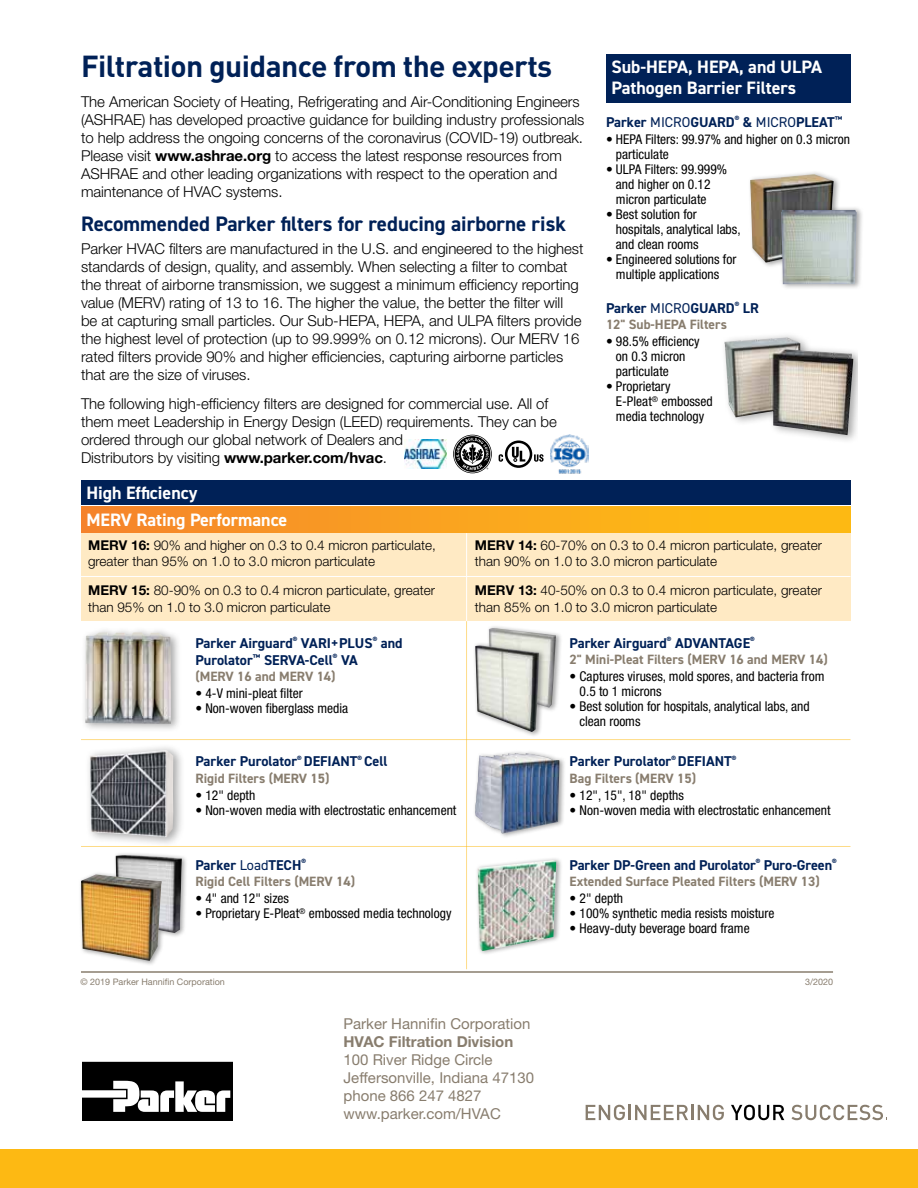
<style>
.page{position:relative;width:918px;height:1188px;background:#fff}
.page>*{position:absolute;margin:0;border:0;box-sizing:border-box;transform-origin:0 0}
.t1{font:700 30px "DINOT";letter-spacing:-.02em;color:#002157}
.t2{font:700 21px "DIN2014";color:#002157}
.t3{font:700 18px/21px "DIN2014";color:#fff}
.t4{font:300 15px/18px "Helvetica Neue LT Std";letter-spacing:-.005em;color:#000}
.t5{font:15px/18px "Helvetica Neue LT Std";color:#887d6e}
.t6{font:700 15px "Helvetica Neue LT Std";color:#887d6e}
.t7{font:700 14.25px/17.1px "DIN2014";color:#002157}
.t8{font:condensed 13.5px/15px "Helvetica Neue LT Std";color:#000}
.t9{font:300 13.5px/16.2px "Helvetica Neue LT Std";color:#000}
.t10{font:700 13.5px "DIN2014";color:#887d6e}
.t11{font:9px "Helvetica Neue LT Std";color:#887d6e}
.s1{font-weight:700}
.s2{font-weight:400}
</style>
<div class="page">
<hr style="left:466px;top:615px;width:1px;height:354px;background:#fdb913">
<svg style="left:586px;top:1105px;width:102px;height:15px"></svg>
<hr style="left:691px;top:1105px;width:3px;height:15px;background:#887d6e">
<svg style="left:698px;top:1105px;width:26px;height:15px"></svg>
<svg style="left:731px;top:1105px;width:53px;height:15px"></svg>
<svg style="left:791px;top:1105px;width:96px;height:15px"></svg>
<div style="left:0;top:1150px;width:918px;height:38px;background:#fdb913"></div>
<svg style="left:83px;top:1062px;width:150px;height:58px"></svg>
<hr style="left:81px;top:971px;width:752px;height:2px;background:#887d6e">
<div style="left:487px;top:625px;width:75px;height:88px;background:#000;opacity:.35"></div>
<img style="left:489px;top:628px;width:67px;height:80px">
<div style="left:473px;top:642px;width:73px;height:95px;background:#000;opacity:.35"></div>
<img style="left:475px;top:645px;width:64px;height:87px">
<div style="left:720px;top:331px;width:138px;height:113px;background:#000;opacity:.35"></div>
<img style="left:724px;top:337px;width:129px;height:98px">
<div style="left:78px;top:851px;width:110px;height:115px;background:#000;opacity:.35"></div>
<img style="left:116px;top:855px;width:66px;height:78px">
<img style="left:81px;top:874px;width:81px;height:87px">
<div style="left:473px;top:750px;width:93px;height:89px;background:#000;opacity:.35"></div>
<img style="left:475px;top:753px;width:84px;height:81px">
<div style="left:748px;top:170px;width:93px;height:99px;background:#000;opacity:.35"></div>
<img style="left:750px;top:174px;width:84px;height:89px">
<div style="left:779px;top:206px;width:85px;height:84px;background:#000;opacity:.35"></div>
<img style="left:781px;top:210px;width:76px;height:74px">
<div style="left:606px;top:54px;width:244px;height:49px;background:#002157"></div>
<div style="left:81px;top:480px;width:769px;height:25px;background:#002157"></div>
<div style="left:475px;top:857px;width:88px;height:99px;background:#000;opacity:.35"></div>
<img style="left:478px;top:860px;width:78px;height:91px">
<div style="left:85px;top:744px;width:101px;height:103px;background:#000;opacity:.35"></div>
<img style="left:90px;top:750px;width:83px;height:87px">
<div style="left:81px;top:626px;width:101px;height:107px;background:#000;opacity:.35"></div>
<img style="left:85px;top:632px;width:86px;height:92px">
<div style="left:82px;top:507px;width:768px;height:98px;background:linear-gradient(to right,#f5852c,#fec110)"></div>
<div style="left:81px;top:533px;width:769px;height:88px;background:#ffeac4"></div>
<hr style="left:81px;top:576px;width:769px;height:1px;background:#fff">
<hr style="left:466px;top:533px;width:1px;height:88px;background:#fff">
<hr style="left:81px;top:739px;width:769px;height:1px;background:#fdb913">
<hr style="left:81px;top:846px;width:769px;height:1px;background:#fdb913">
<svg style="left:499px;top:441px;width:45px;height:27px"></svg>
<img style="left:550px;top:435px;width:38px;height:39px">
<img style="left:405px;top:440px;width:42px;height:29px">
<svg style="left:453px;top:435px;width:39px;height:38px"></svg>
<h1 class="t1" style="left:81px;top:46px;width:473px">Filtration guidance from the experts</h1>
<p class="t4" style="left:81px;top:92px;width:505px">The American Society of Heating, Refrigerating and Air-Conditioning Engineers (ASHRAE) has developed proactive guidance for building industry professionals to help address the ongoing concerns of the coronavirus (COVID-19) outbreak.<br>Please visit <span class="s1">www.ashrae.org</span> to access the latest response resources from ASHRAE and other leading organizations with respect to the operation and maintenance of HVAC systems.</p>
<h2 class="t2" style="left:81px;top:210px;width:486px">Recommended Parker filters for reducing airborne risk</h2>
<p class="t4" style="left:81px;top:239px;width:504px">Parker HVAC filters are manufactured in the U.S. and engineered to the highest standards of design, quality, and assembly. When selecting a filter to combat the threat of airborne transmission, we suggest a minimum efficiency reporting value (MERV) rating of 13 to 16. The higher the value, the better the filter will<br>be at capturing small particles. Our Sub-HEPA, HEPA, and ULPA filters provide the highest level of protection (up to 99.999% on 0.12 microns). Our MERV 16 rated filters provide 90% and higher efficiencies, capturing airborne particles that are the size of viruses.</p>
<p class="t4" style="left:81px;top:394px;width:477px">The following high-efficiency filters are designed for commercial use. All of them meet Leadership in Energy Design (LEED) requirements. They can be ordered through our global network of Dealers and<br>Distributors by visiting <span class="s1">www.parker.com/hvac</span>.</p>
<p class="t3" style="left:611px;top:57px;width:212px">Sub-HEPA, HEPA, and ULPA<br>Pathogen Barrier Filters</p>
<p class="t7" style="left:606px;top:113px;width:238px">Parker <span class="s2">MICRO</span>GUARD<sup>®</sup> &amp; <span class="s2">MICRO</span>PLEAT<sup>™</sup></p>
<p class="t8" style="left:616px;top:131px;width:236px;text-indent:-10px">• HEPA Filters: 99.97% and higher on 0.3 micron particulate</p>
<p class="t8" style="left:616px;top:161px;width:113px;text-indent:-10px">• ULPA Filters: 99.999% and higher on 0.12 micron particulate</p>
<p class="t8" style="left:616px;top:206px;width:126px;text-indent:-10px">• Best solution for hospitals, analytical labs, and clean rooms</p>
<p class="t8" style="left:606px;top:251px;width:132px;text-align:center">• Engineered solutions for multiple applications</p>
<p class="t7" style="left:606px;top:299px;width:154px">Parker <span class="s2">MICRO</span>GUARD<sup>®</sup> LR</p>
<p class="t10" style="left:606px;top:315px;width:122px">12" Sub-HEPA Filters</p>
<p class="t8" style="left:616px;top:334px;width:85px;text-indent:-10px">• 98.5% efficiency on 0.3 micron particulate</p>
<p class="t8" style="left:616px;top:379px;width:98px;text-indent:-10px">• Proprietary<br>E-Pleat<sup>®</sup> embossed media technology</p>
<p class="t3" style="left:86px;top:482px;width:113px">High Efficiency</p>
<p class="t9" style="left:88px;top:536px;width:349px"><span class="s1">MERV 16:</span> 90% and higher on 0.3 to 0.4 micron particulate, greater than 95% on 1.0 to 3.0 micron particulate</p>
<p class="t9" style="left:88px;top:582px;width:348px"><span class="s1">MERV 15:</span> 80-90% on 0.3 to 0.4 micron particulate, greater than 95% on 1.0 to 3.0 micron particulate</p>
<p class="t3" style="left:86px;top:509px;width:202px">MERV Rating Performance</p>
<p class="t7" style="left:195px;top:634px;width:209px">Parker Airguard<sup>®</sup> VARI+PLUS<sup>®</sup> and<br>Purolator<sup>™</sup> SERVA-Cell<sup>®</sup> VA</p>
<p class="t10" style="left:195px;top:667px;width:142px">(MERV 16 and MERV 14)</p>
<p class="t8" style="left:195px;top:686px;width:109px">• 4-V mini-pleat filter</p>
<p class="t8" style="left:195px;top:701px;width:154px">• Non-woven fiberglass media</p>
<p class="t7" style="left:195px;top:753px;width:194px">Parker Purolator<sup>®</sup> DEFIANT<sup>®</sup> Cell</p>
<p class="t10" style="left:195px;top:769px;width:135px">Rigid Filters (MERV 15)</p>
<p class="t8" style="left:195px;top:787px;width:61px">• 12" depth</p>
<p class="t8" style="left:195px;top:802px;width:262px">• Non-woven media with electrostatic enhancement</p>
<p class="t7" style="left:195px;top:856px;width:112px">Parker <span class="s2">Load</span>TECH<sup>®</sup></p>
<p class="t10" style="left:195px;top:872px;width:161px">Rigid Cell Filters (MERV 14)</p>
<p class="t8" style="left:195px;top:891px;width:95px">• 4" and 12" sizes</p>
<p class="t8" style="left:195px;top:906px;width:258px">• Proprietary E-Pleat<sup>®</sup> embossed media technology</p>
<p class="t9" style="left:475px;top:536px;width:348px"><span class="s1">MERV 14:</span> 60-70% on 0.3 to 0.4 micron particulate, greater than 90% on 1.0 to 3.0 micron particulate</p>
<p class="t9" style="left:475px;top:582px;width:348px"><span class="s1">MERV 13:</span> 40-50% on 0.3 to 0.4 micron particulate, greater than 85% on 1.0 to 3.0 micron particulate</p>
<p class="t7" style="left:570px;top:634px;width:187px">Parker Airguard<sup>®</sup> ADVANTAGE<sup>®</sup></p>
<p class="t10" style="left:570px;top:650px;width:260px">2" Mini-Pleat Filters (MERV 16 and MERV 14)</p>
<p class="t8" style="left:580px;top:669px;width:246px;text-indent:-10px">• Captures viruses, mold spores, and bacteria from<br>0.5 to 1 microns</p>
<p class="t8" style="left:580px;top:699px;width:232px;text-indent:-10px">• Best solution for hospitals, analytical labs, and clean rooms</p>
<p class="t7" style="left:570px;top:753px;width:168px">Parker Purolator<sup>®</sup> DEFIANT<sup>®</sup></p>
<p class="t10" style="left:570px;top:769px;width:128px">Bag Filters (MERV 15)</p>
<p class="t8" style="left:570px;top:787px;width:116px">• 12", 15", 18" depths</p>
<p class="t8" style="left:570px;top:802px;width:262px">• Non-woven media with electrostatic enhancement</p>
<p class="t7" style="left:570px;top:856px;width:269px">Parker DP-Green and Purolator<sup>®</sup> Puro-Green<sup>®</sup></p>
<p class="t10" style="left:570px;top:872px;width:252px">Extended Surface Pleated Filters (MERV 13)</p>
<p class="t8" style="left:570px;top:891px;width:55px">• 2" depth</p>
<p class="t8" style="left:570px;top:906px;width:206px">• 100% synthetic media resists moisture</p>
<p class="t8" style="left:570px;top:921px;width:182px">• Heavy-duty beverage board frame</p>
<p class="t11" style="left:80px;top:976px;width:146px">© 2019 Parker Hannifin Corporation</p>
<p class="t11" style="left:805px;top:976px;width:30px">3/2020</p>
<p class="t5" style="left:344px;top:1015px;width:188px">Parker Hannifin Corporation</p>
<p class="t6" style="left:344px;top:1033px;width:171px">HVAC Filtration Division</p>
<p class="t5" style="left:344px;top:1051px;width:192px">100 River Ridge Circle<br>Jeffersonville, Indiana 47130 phone 866 247 4827 www.parker.com/HVAC</p>
</div>
